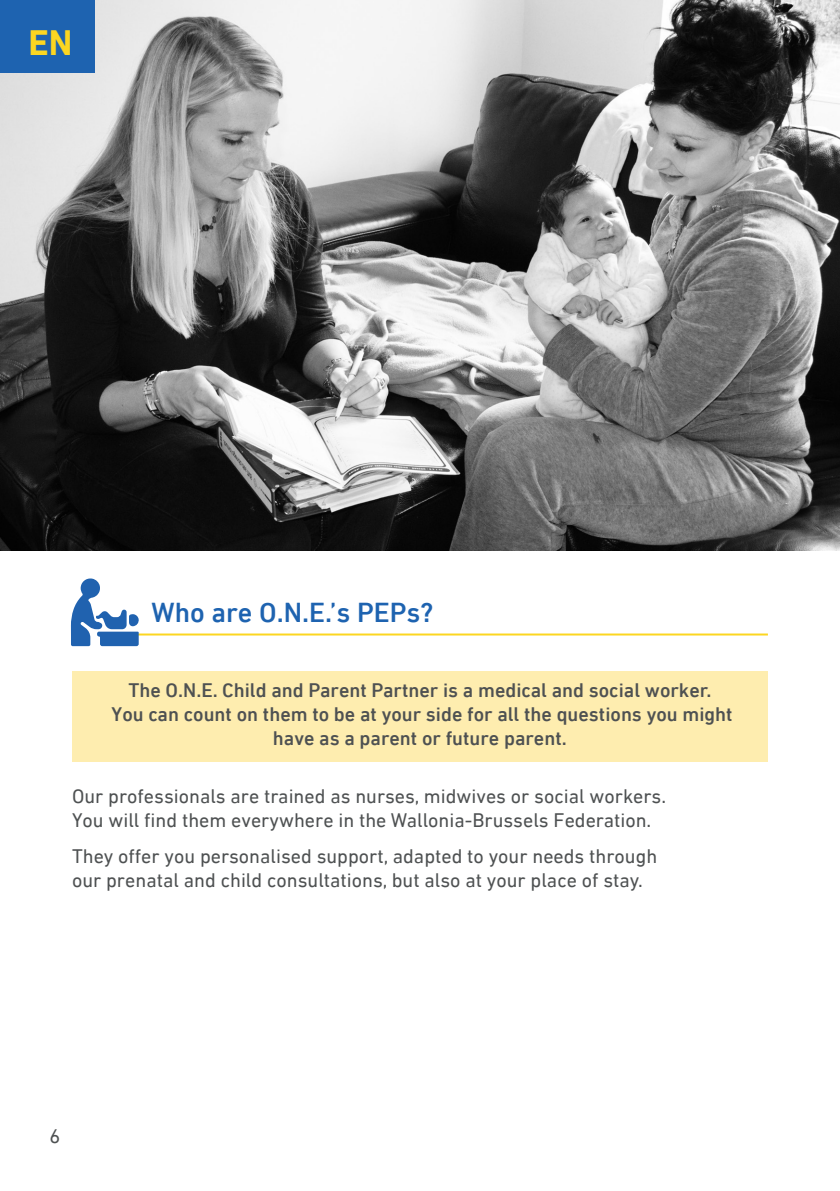
<style>
.page{position:relative;width:840px;height:1191px;background:#fff}
.page>*{position:absolute;margin:0;border:0;box-sizing:border-box;transform-origin:0 0}
.t1{font:700 36px "DIN Next LT Pro";color:#fcd621}
.t2{font:500 28px "DIN Next LT Pro";color:#1e63b0}
.t3{font:20px/24px "DIN Next LT Pro";color:#4e5152}
.t4{font:500 20px/24px "DIN Next LT Pro";color:#4e5152;text-align:center}
</style>
<div class="page">
<img style="left:0;top:0;width:839px;height:550px">
<hr style="left:123px;top:633px;width:644px;height:2px;background:#fcd621">
<div style="left:72px;top:671px;width:695px;height:90px;background:#feedaf"></div>
<svg style="left:71px;top:578px;width:68px;height:68px"></svg>
<div style="left:0;top:0;width:94px;height:72px;background:#1e63b0"></div>
<p class="t1" style="left:28px;top:22px;width:45px">EN</p>
<p class="t2" style="left:151px;top:596px;width:283px">Who are O.N.E.’s PEPs?</p>
<p class="t4" style="left:112px;top:678px;width:622px">The O.N.E. Child and Parent Partner is a medical and social worker.<br>You can count on them to be at your side for all the questions you might have as a parent or future parent.</p>
<p class="t3" style="left:72px;top:784px;width:595px">Our professionals are trained as nurses, midwives or social workers.<br>You will find them everywhere in the Wallonia-Brussels Federation.</p>
<p class="t3" style="left:72px;top:843px;width:586px">They offer you personalised support, adapted to your needs through our prenatal and child consultations, but also at your place of stay.</p>
<p class="t3" style="left:50px;top:1124px;width:12px">6</p>
</div>
